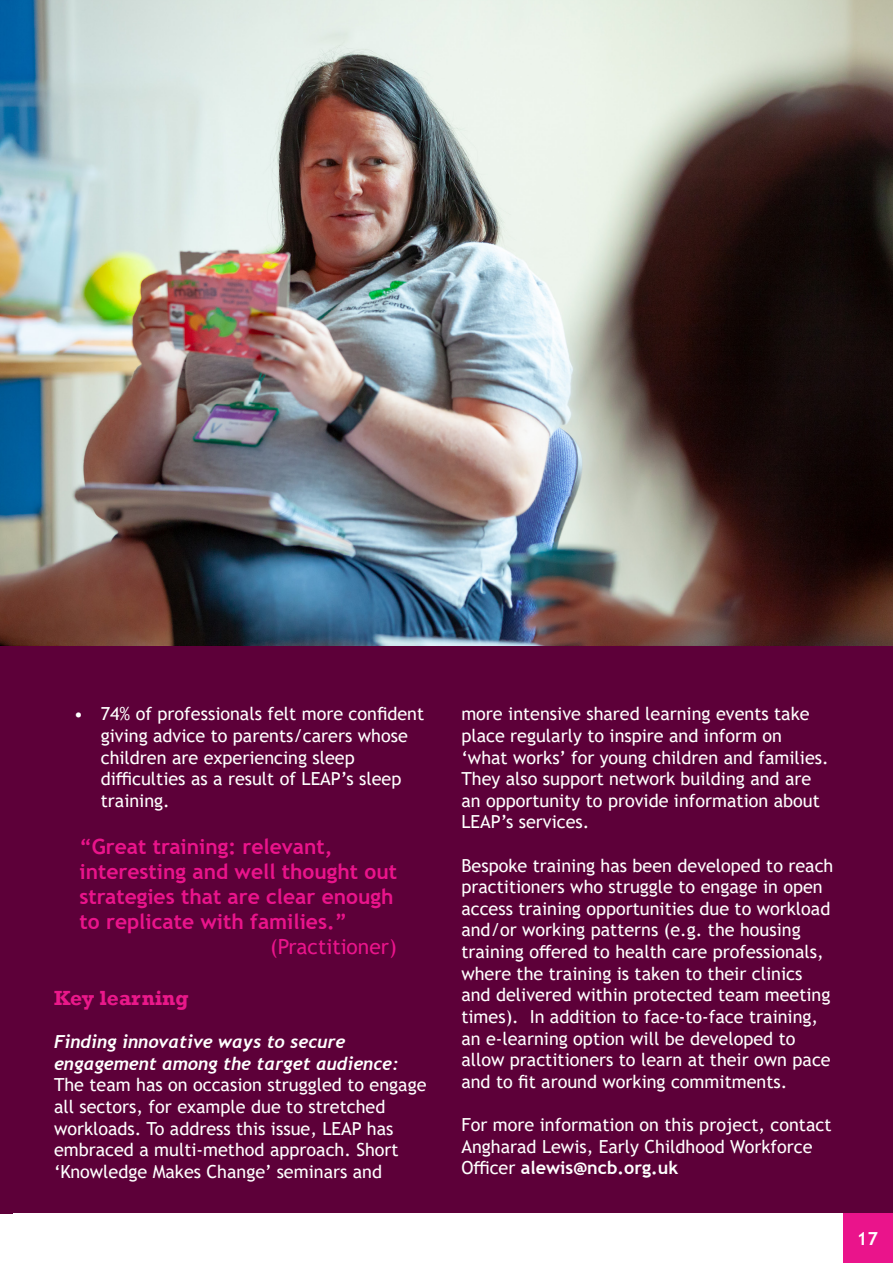
<style>
.page{position:relative;width:893px;height:1263px;background:#fff}
.page>*{position:absolute;margin:0;border:0;box-sizing:border-box;transform-origin:0 0}
.t1{font:700 21px/25.2px "Trebuchet MS";color:#ea148b}
.t2{font:21px "Trebuchet MS";color:#ea148b}
.t3{font:700 21px "Rockwell";color:#ea188a}
.t4{font:18px/21.6px "Trebuchet MS";color:#fff}
.t5{font:700 18px "Trebuchet MS";color:#fff}
.s1{font-family:"Trebuchet";font-weight:700;font-style:italic}
.s2{font-weight:700}
</style>
<div class="page">
<div style="left:843px;top:1213px;width:50px;height:50px;background:#ea148b"></div>
<div style="left:0;top:636px;width:893px;height:577px;background:#5d0039"></div>
<img style="left:0;top:0;width:893px;height:645px">
<p class="t4" style="left:101px;top:703px;width:325px;text-indent:-27px">• 74% of professionals felt more confident giving advice to parents/carers whose children are experiencing sleep difficulties as a result of LEAP’s sleep training.</p>
<p class="t1" style="left:80px;top:834px;width:319px">“Great training: relevant, interesting and well thought out strategies that are clear enough to replicate with families.”</p>
<p class="t2" style="left:270px;top:934px;width:128px">(Practitioner)</p>
<p class="t3" style="left:54px;top:985px;width:136px">Key learning</p>
<p class="t4" style="left:54px;top:1031px;width:374px"><span class="s1">Finding innovative ways to secure engagement among the target audience:<br></span>The team has on occasion struggled to engage all sectors, for example due to stretched workloads. To address this issue, LEAP has embraced a multi-method approach. Short ‘Knowledge Makes Change’ seminars and</p>
<p class="t4" style="left:461px;top:703px;width:369px">more intensive shared learning events take place regularly to inspire and inform on ‘what works’ for young children and families.<br>They also support network building and are an opportunity to provide information about LEAP’s services.</p>
<p class="t4" style="left:461px;top:854px;width:374px">Bespoke training has been developed to reach practitioners who struggle to engage in open access training opportunities due to workload and/or working patterns (e.g. the housing training offered to health care professionals, where the training is taken to their clinics and delivered within protected team meeting times). In addition to face-to-face training, an e-learning option will be developed to allow practitioners to learn at their own pace and to fit around working commitments.</p>
<p class="t4" style="left:461px;top:1113px;width:372px">For more information on this project, contact<br>Angharad Lewis, Early Childhood Workforce<br>Officer <span class="s2">alewis@ncb.org.uk</span></p>
<p class="t5" style="left:857px;top:1227px;width:23px">17</p>
</div>
